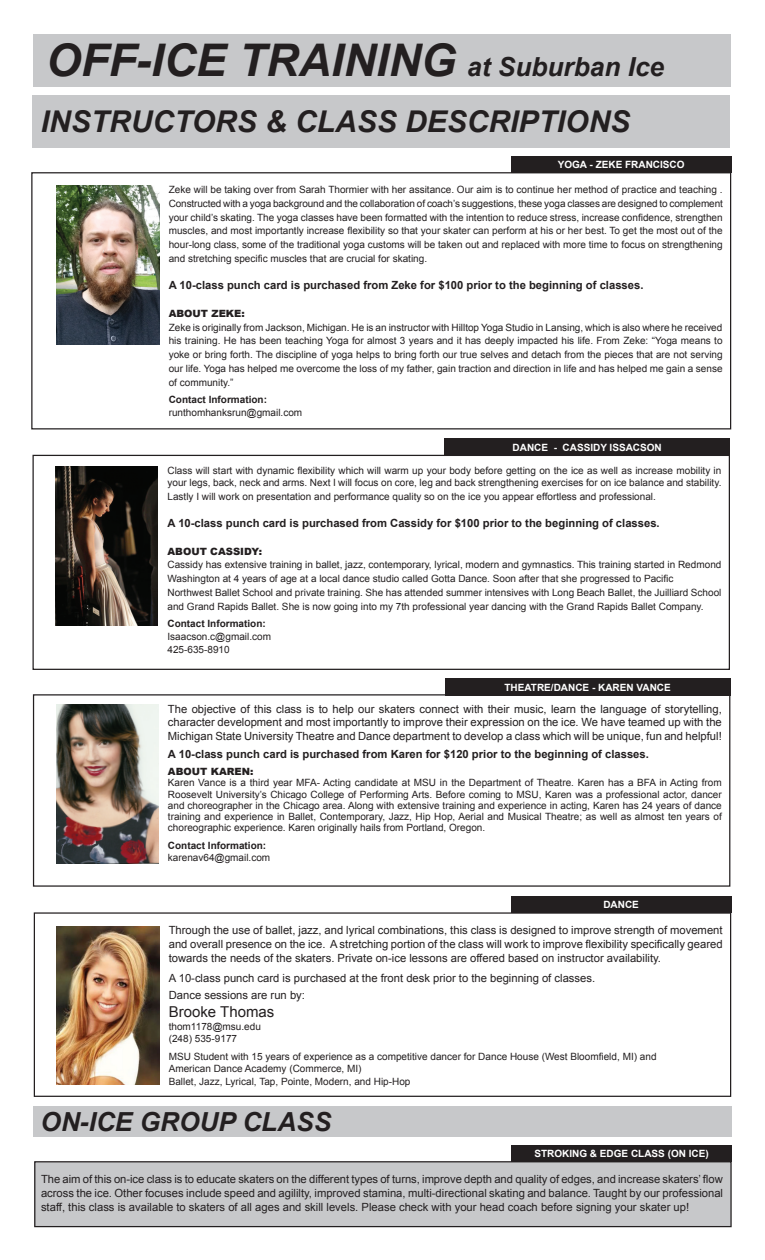
<style>
.page{position:relative;width:765px;height:1260px;background:#fff}
.page>*{position:absolute;margin:0;border:0;box-sizing:border-box;transform-origin:0 0}
.t1{font:italic 700 45px "Arial";color:#231f20}
.t2{font:italic 700 30px "Arial";color:#231f20}
.t3{font:italic 700 26.25px "Arial";color:#231f20}
.t4{font:15px "Arial";color:#231f20}
.t5{font:11.25px/13.8px "Arial";color:#231f20;text-align:justify}
.t6{font:700 11.25px "Arial";color:#231f20}
.t7{font:10px/13.8px "Arial";color:#231f20}
.t8{font:700 10px "Arial";color:#fff}
.t9{font:700 10px "Arial";color:#231f20}
.t10{font:900 10px "Arial";color:#231f20}
.s1{font-size:26.25px}
</style>
<div class="page">
<div style="left:35px;top:1162px;width:696px;height:65px;background:#c7c8ca"></div>
<div style="left:34px;top:1161px;width:698px;height:66px;border:1px solid #231f20"></div>
<div style="left:512px;top:1145px;width:220px;height:16px;background:#231f20"></div>
<div style="left:34px;top:34px;width:697px;height:52px;background:#c7c8ca"></div>
<div style="left:32px;top:95px;width:698px;height:53px;background:#c7c8ca"></div>
<div style="left:33px;top:1107px;width:699px;height:30px;background:#c7c8ca"></div>
<div style="left:33px;top:694px;width:697px;height:193px;border:1px solid #231f20"></div>
<div style="left:445px;top:678px;width:285px;height:18px;background:#231f20"></div>
<img style="left:56px;top:704px;width:103px;height:159px">
<div style="left:31px;top:172px;width:700px;height:257px;border:1px solid #231f20"></div>
<div style="left:511px;top:156px;width:220px;height:16px;background:#231f20"></div>
<img style="left:57px;top:186px;width:102px;height:159px">
<div style="left:32px;top:455px;width:698px;height:215px;border:1px solid #231f20"></div>
<div style="left:444px;top:439px;width:286px;height:17px;background:#231f20"></div>
<img style="left:55px;top:466px;width:103px;height:159px">
<div style="left:34px;top:912px;width:697px;height:185px;border:1px solid #231f20"></div>
<div style="left:511px;top:896px;width:220px;height:16px;background:#231f20"></div>
<img style="left:57px;top:926px;width:102px;height:159px">
<h1 class="t1" style="left:46px;top:31px;width:619px">OFF-ICE TRAINING <span class="s1">at Suburban Ice</span></h1>
<h2 class="t2" style="left:41px;top:102px;width:591px">INSTRUCTORS &amp; CLASS DESCRIPTIONS</h2>
<p class="t8" style="left:558px;top:158px;width:128px">YOGA - ZEKE FRANCISCO</p>
<p class="t7" style="left:169px;top:183px;width:556px;text-align:justify">Zeke will be taking over from Sarah Thormier with her assitance. Our aim is to continue her method of practice and teaching .<br>Constructed with a yoga background and the collaboration of coach’s suggestions, these yoga classes are designed to complement your child’s skating. The yoga classes have been formatted with the intention to reduce stress, increase confidence, strengthen muscles, and most importantly increase flexibility so that your skater can perform at his or her best. To get the most out of the hour-long class, some of the traditional yoga customs will be taken out and replaced with more time to focus on strengthening and stretching specific muscles that are crucial for skating.</p>
<p class="t6" style="left:169px;top:278px;width:476px">A 10-class punch card is purchased from Zeke for $100 prior to the beginning of classes.</p>
<p class="t10" style="left:169px;top:306px;width:78px">ABOUT ZEKE:</p>
<p class="t7" style="left:169px;top:320px;width:555px;text-align:justify">Zeke is originally from Jackson, Michigan. He is an instructor with Hilltop Yoga Studio in Lansing, which is also where he received his training. He has been teaching Yoga for almost 3 years and it has deeply impacted his life. From Zeke: “Yoga means to yoke or bring forth. The discipline of yoga helps to bring forth our true selves and detach from the pieces that are not serving our life. Yoga has helped me overcome the loss of my father, gain traction and direction in life and has helped me gain a sense of community.”</p>
<p class="t9" style="left:169px;top:393px;width:100px">Contact Information:</p>
<p class="t7" style="left:169px;top:405px;width:135px">runthomhanksrun@gmail.com</p>
<p class="t8" style="left:513px;top:441px;width:151px">DANCE - CASSIDY ISSACSON</p>
<p class="t7" style="left:168px;top:464px;width:555px;line-height:12px">Class will start with dynamic flexibility which will warm up your body before getting on the ice as well as increase mobility in your legs, back, neck and arms. Next I will focus on core, leg and back strengthening exercises for on ice balance and stability.</p>
<p class="t7" style="left:168px;top:489px;width:490px">Lastly I will work on presentation and performance quality so on the ice you appear effortless and professional.</p>
<p class="t6" style="left:168px;top:516px;width:494px">A 10-class punch card is purchased from Cassidy for $100 prior to the beginning of classes.</p>
<p class="t10" style="left:168px;top:544px;width:96px">ABOUT CASSIDY:</p>
<p class="t7" style="left:168px;top:558px;width:555px">Cassidy has extensive training in ballet, jazz, contemporary, lyrical, modern and gymnastics. This training started in Redmond Washington at 4 years of age at a local dance studio called Gotta Dance. Soon after that she progressed to Pacific<br>Northwest Ballet School and private training. She has attended summer intensives with Long Beach Ballet, the Juilliard School and Grand Rapids Ballet. She is now going into my 7th professional year dancing with the Grand Rapids Ballet Company.</p>
<p class="t9" style="left:168px;top:617px;width:100px">Contact Information:</p>
<p class="t7" style="left:168px;top:629px;width:105px">Isaacson.c@gmail.com<br>425-635-8910</p>
<p class="t8" style="left:505px;top:680px;width:168px">THEATRE/DANCE - KAREN VANCE</p>
<p class="t5" style="left:168px;top:702px;width:555px">The objective of this class is to help our skaters connect with their music, learn the language of storytelling, character development and most importantly to improve their expression on the ice. We have teamed up with the Michigan State University Theatre and Dance department to develop a class which will be unique, fun and helpful!</p>
<p class="t6" style="left:168px;top:746px;width:482px">A 10-class punch card is purchased from Karen for $120 prior to the beginning of classes.</p>
<p class="t10" style="left:168px;top:764px;width:87px">ABOUT KAREN:</p>
<p class="t7" style="left:168px;top:777px;width:555px;line-height:11.2px;text-align:justify">Karen Vance is a third year MFA- Acting candidate at MSU in the Department of Theatre. Karen has a BFA in Acting from Roosevelt University’s Chicago College of Performing Arts. Before coming to MSU, Karen was a professional actor, dancer and choreographer in the Chicago area. Along with extensive training and experience in acting, Karen has 24 years of dance training and experience in Ballet, Contemporary, Jazz, Hip Hop, Aerial and Musical Theatre; as well as almost ten years of choreographic experience. Karen originally hails from Portland, Oregon.</p>
<p class="t9" style="left:168px;top:839px;width:100px">Contact Information:</p>
<p class="t7" style="left:168px;top:851px;width:104px">karenav64@gmail.com</p>
<p class="t8" style="left:603px;top:898px;width:37px">DANCE</p>
<p class="t5" style="left:169px;top:923px;width:555px">Through the use of ballet, jazz, and lyrical combinations, this class is designed to improve strength of movement and overall presence on the ice. A stretching portion of the class will work to improve flexibility specifically geared towards the needs of the skaters. Private on-ice lessons are offered based on instructor availability.</p>
<p class="t5" style="left:169px;top:969px;width:428px;line-height:17.5px">A 10-class punch card is purchased at the front desk prior to the beginning of classes.<br>Dance sessions are run by:</p>
<h3 class="t4" style="left:169px;top:1002px;width:107px">Brooke Thomas</h3>
<p class="t7" style="left:169px;top:1020px;width:94px;line-height:12.5px">thom1178@msu.edu (248) 535-9177</p>
<p class="t7" style="left:169px;top:1050px;width:489px;line-height:12.5px">MSU Student with 15 years of experience as a competitive dancer for Dance House (West Bloomfield, MI) and<br>American Dance Academy (Commerce, MI)<br>Ballet, Jazz, Lyrical, Tap, Pointe, Modern, and Hip-Hop</p>
<h3 class="t3" style="left:41px;top:1105px;width:292px">ON-ICE GROUP CLASS</h3>
<p class="t8" style="left:534px;top:1147px;width:176px">STROKING &amp; EDGE CLASS (ON ICE)</p>
<p class="t5" style="left:41px;top:1173px;width:684px">The aim of this on-ice class is to educate skaters on the different types of turns, improve depth and quality of edges, and increase skaters’ flow across the ice. Other focuses include speed and agililty, improved stamina, multi-directional skating and balance. Taught by our professional staff, this class is available to skaters of all ages and skill levels. Please check with your head coach before signing your skater up!</p>
</div>
